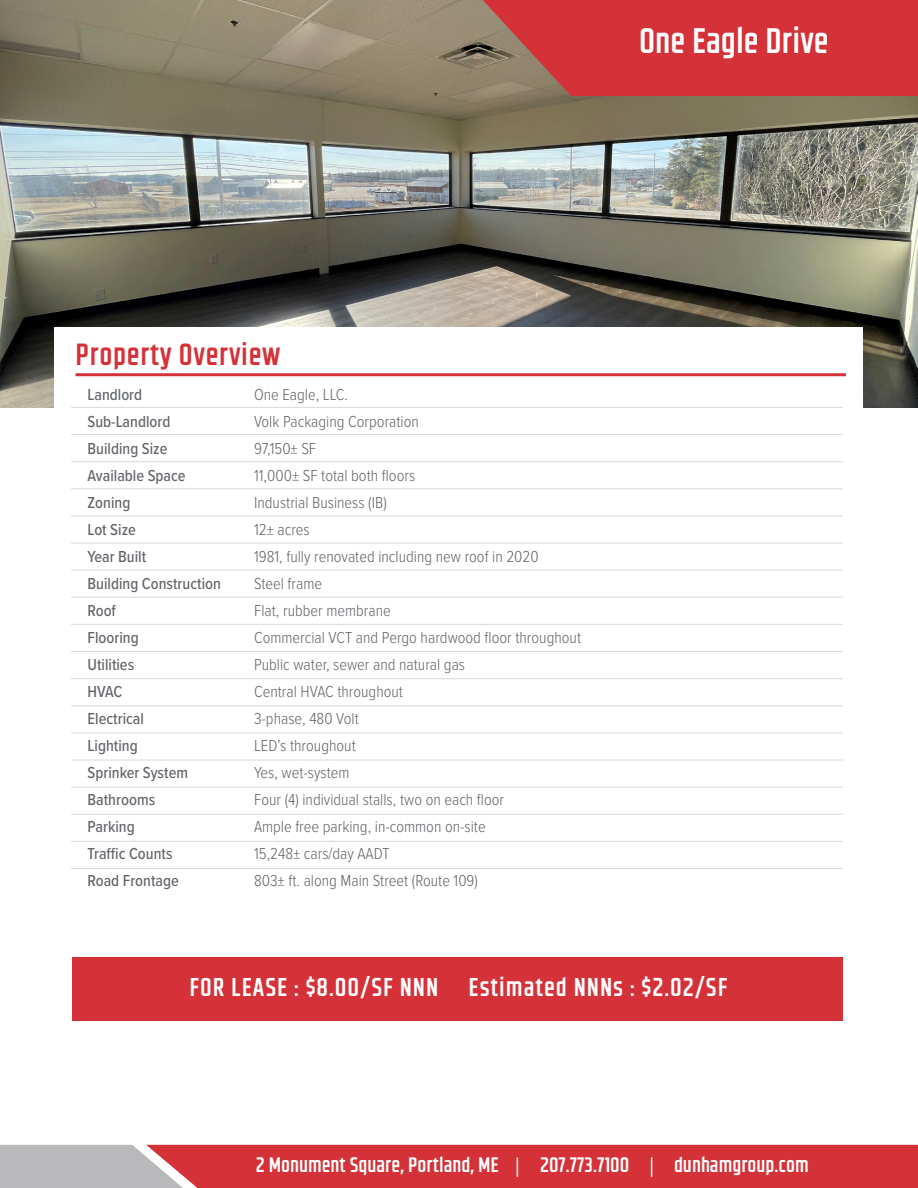
<style>
.page{position:relative;width:918px;height:1188px;background:#fff}
.page>*{position:absolute;margin:0;border:0;box-sizing:border-box;transform-origin:0 0}
.t1{font:700 33px "CC Space Race";color:#fff}
.t2{font:700 28.5px "CC Space Race";letter-spacing:.02em;color:#d43238}
.t3{font:700 24px "CC Space Race";letter-spacing:.04em;color:#fff}
.t4{font:700 19.5px "CC Space Race";color:#fff}
.t5{font:300 16.5px "Proxima Nova Cond";color:#62656a}
.t6{font:500 16.5px "Proxima Nova Cond";color:#62656a}
.s1{font-family:"Myriad Pro";font-weight:400}
</style>
<div class="page">
<img style="left:0;top:0;width:918px;height:408px">
<svg style="left:483px;top:0;width:435px;height:96px;background:#cc3a3d"></svg>
<div style="left:55px;top:327px;width:808px;height:81px;background:#fff"></div>
<hr style="left:71px;top:407px;width:772px;height:1px;background:#dddcde">
<hr style="left:71px;top:597px;width:772px;height:1px;background:#dddcde">
<hr style="left:71px;top:624px;width:772px;height:1px;background:#dddcde">
<hr style="left:71px;top:651px;width:772px;height:1px;background:#dddcde">
<hr style="left:71px;top:678px;width:772px;height:1px;background:#dddcde">
<hr style="left:76px;top:373px;width:770px;height:3px;background:#d43238">
<hr style="left:71px;top:434px;width:772px;height:1px;background:#dddcde">
<hr style="left:71px;top:461px;width:772px;height:1px;background:#dddcde">
<hr style="left:71px;top:488px;width:772px;height:1px;background:#dddcde">
<hr style="left:71px;top:732px;width:772px;height:1px;background:#dddcde">
<hr style="left:71px;top:759px;width:772px;height:2px;background:#dddcde">
<hr style="left:71px;top:787px;width:772px;height:1px;background:#dddcde">
<hr style="left:71px;top:814px;width:772px;height:1px;background:#dddcde">
<hr style="left:71px;top:705px;width:772px;height:1px;background:#dddcde">
<hr style="left:71px;top:841px;width:772px;height:1px;background:#dddcde">
<hr style="left:71px;top:515px;width:772px;height:1px;background:#dddcde">
<hr style="left:71px;top:542px;width:772px;height:2px;background:#dddcde">
<hr style="left:71px;top:570px;width:772px;height:1px;background:#dddcde">
<div style="left:73px;top:958px;width:770px;height:63px;background:#d43238"></div>
<svg style="left:0;top:1145px;width:918px;height:43px;background:#cf4c52"></svg>
<hr style="left:71px;top:868px;width:772px;height:1px;background:#dddcde">
<p class="t1" style="left:639px;top:15px;width:191px">One Eagle Drive</p>
<p class="t2" style="left:76px;top:332px;width:206px">Property Overview</p>
<p class="t6" style="left:88px;top:383px;width:56px">Landlord</p>
<p class="t6" style="left:88px;top:410px;width:84px">Sub-Landlord</p>
<p class="t6" style="left:88px;top:437px;width:81px">Building Size</p>
<p class="t6" style="left:88px;top:464px;width:100px">Available Space</p>
<p class="t6" style="left:88px;top:491px;width:44px">Zoning</p>
<p class="t6" style="left:88px;top:518px;width:50px">Lot Size</p>
<p class="t6" style="left:88px;top:545px;width:60px">Year Built</p>
<p class="t6" style="left:88px;top:572px;width:135px">Building Construction</p>
<p class="t6" style="left:88px;top:599px;width:30px">Roof</p>
<p class="t6" style="left:88px;top:626px;width:53px">Flooring</p>
<p class="t6" style="left:88px;top:653px;width:48px">Utilities</p>
<p class="t6" style="left:88px;top:680px;width:36px">HVAC</p>
<p class="t6" style="left:88px;top:707px;width:58px">Electrical</p>
<p class="t6" style="left:88px;top:734px;width:52px">Lighting</p>
<p class="t6" style="left:88px;top:761px;width:102px">Sprinker System</p>
<p class="t6" style="left:88px;top:788px;width:69px">Bathrooms</p>
<p class="t6" style="left:88px;top:815px;width:49px">Parking</p>
<p class="t6" style="left:88px;top:842px;width:87px">Traffic Counts</p>
<p class="t6" style="left:88px;top:869px;width:93px">Road Frontage</p>
<p class="t5" style="left:254px;top:383px;width:95px">One Eagle, LLC.</p>
<p class="t5" style="left:254px;top:410px;width:166px">Volk Packaging Corporation</p>
<p class="t5" style="left:254px;top:437px;width:64px">97,150± SF</p>
<p class="t5" style="left:254px;top:464px;width:163px">11,000± SF total both floors</p>
<p class="t5" style="left:254px;top:491px;width:134px">Industrial Business (IB)</p>
<p class="t5" style="left:254px;top:518px;width:57px">12± acres</p>
<p class="t5" style="left:254px;top:545px;width:286px">1981, fully renovated including new roof in 2020</p>
<p class="t5" style="left:254px;top:572px;width:69px">Steel frame</p>
<p class="t5" style="left:254px;top:599px;width:138px">Flat, rubber membrane</p>
<p class="t5" style="left:254px;top:626px;width:329px">Commercial VCT and Pergo hardwood floor throughout</p>
<p class="t5" style="left:254px;top:653px;width:213px">Public water, sewer and natural gas</p>
<p class="t5" style="left:254px;top:680px;width:150px">Central HVAC throughout</p>
<p class="t5" style="left:254px;top:707px;width:106px">3-phase, 480 Volt</p>
<p class="t5" style="left:254px;top:734px;width:103px">LED’s throughout</p>
<p class="t5" style="left:254px;top:761px;width:97px">Yes, wet-system</p>
<p class="t5" style="left:254px;top:788px;width:252px">Four (4) individual stalls, two on each floor</p>
<p class="t5" style="left:254px;top:815px;width:233px">Ample free parking, in-common on-site</p>
<p class="t5" style="left:254px;top:842px;width:137px">15,248± cars/day AADT</p>
<p class="t5" style="left:254px;top:869px;width:225px">803± ft. along Main Street (Route 109)</p>
<p class="t3" style="left:189px;top:968px;width:251px">FOR LEASE : $8.00/SF NNN</p>
<p class="t3" style="left:469px;top:968px;width:260px">Estimated NNNs : $2.02/SF</p>
<p class="t4" style="left:256px;top:1149px;width:555px">2 Monument Square, Portland, ME <span class="s1">|</span> 207.773.7100 <span class="s1">|</span> dunhamgroup.com</p>
</div>
